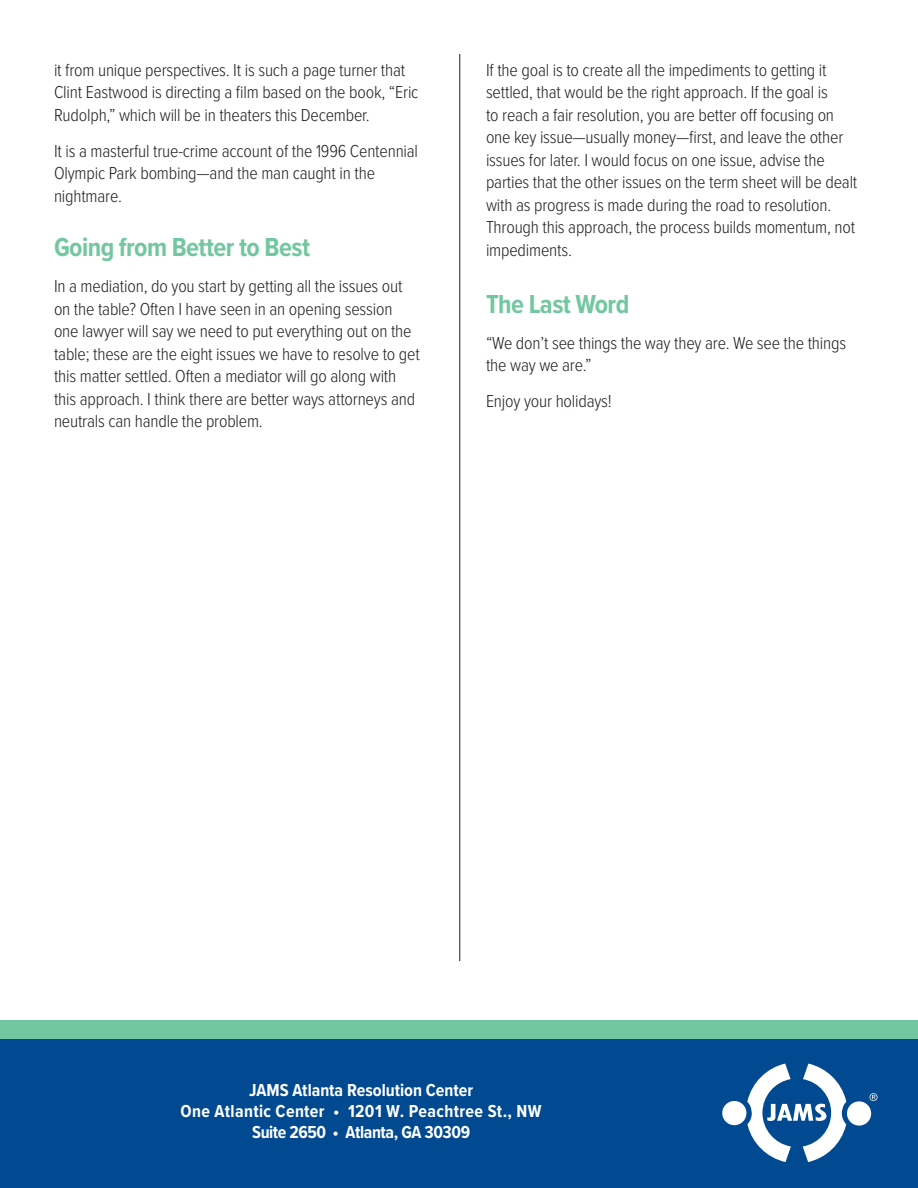
<style>
.page{position:relative;width:918px;height:1188px;background:#fff}
.page>*{position:absolute;margin:0;border:0;box-sizing:border-box;transform-origin:0 0}
.t1{font:700 27px "Proxima Nova Cond";letter-spacing:-.02em;color:#73c7a0}
.t2{font:300 18px/22.5px "Proxima Nova Cond";letter-spacing:-.01em;color:#231f20}
.t3{font:700 18px/21px "Proxima Nova Cond";color:#fff;text-align:center}
</style>
<div class="page">
<div style="left:0;top:1020px;width:918px;height:25px;background:#73c7a0"></div>
<div style="left:0;top:1040px;width:918px;height:148px;background:#014990"></div>
<svg style="left:870px;top:1093px;width:8px;height:8px"></svg>
<div style="left:722px;top:1101px;width:24px;height:24px;background:#fff;border-radius:50%"></div>
<svg style="left:747px;top:1064px;width:99px;height:98px"></svg>
<div style="left:847px;top:1101px;width:24px;height:25px;background:#fff;border-radius:50%"></div>
<hr style="left:459px;top:54px;width:1px;height:907px;background:#231f20">
<p class="t2" style="left:54px;top:59px;width:366px">it from unique perspectives. It is such a page turner that<br>Clint Eastwood is directing a film based on the book, “Eric<br>Rudolph,” which will be in theaters this December.</p>
<p class="t2" style="left:54px;top:140px;width:366px">It is a masterful true-crime account of the 1996 Centennial<br>Olympic Park bombing—and the man caught in the nightmare.</p>
<h1 class="t1" style="left:54px;top:231px;width:258px">Going from Better to Best</h1>
<p class="t2" style="left:54px;top:276px;width:367px">In a mediation, do you start by getting all the issues out on the table? Often I have seen in an opening session one lawyer will say we need to put everything out on the table; these are the eight issues we have to resolve to get this matter settled. Often a mediator will go along with this approach. I think there are better ways attorneys and neutrals can handle the problem.</p>
<p class="t2" style="left:486px;top:59px;width:373px">If the goal is to create all the impediments to getting it settled, that would be the right approach. If the goal is<br>to reach a fair resolution, you are better off focusing on one key issue—usually money—first, and leave the other issues for later. I would focus on one issue, advise the parties that the other issues on the term sheet will be dealt with as progress is made during the road to resolution.<br>Through this approach, the process builds momentum, not impediments.</p>
<h1 class="t1" style="left:486px;top:288px;width:145px">The Last Word</h1>
<p class="t2" style="left:486px;top:332px;width:362px">“We don’t see things the way they are. We see the things the way we are.”</p>
<p class="t2" style="left:486px;top:390px;width:127px">Enjoy your holidays!</p>
<p class="t3" style="left:181px;top:1080px;width:363px">JAMS Atlanta Resolution Center<br>One Atlantic Center • 1201 W. Peachtree St., NW<br>Suite 2650 • Atlanta, GA 30309</p>
</div>
